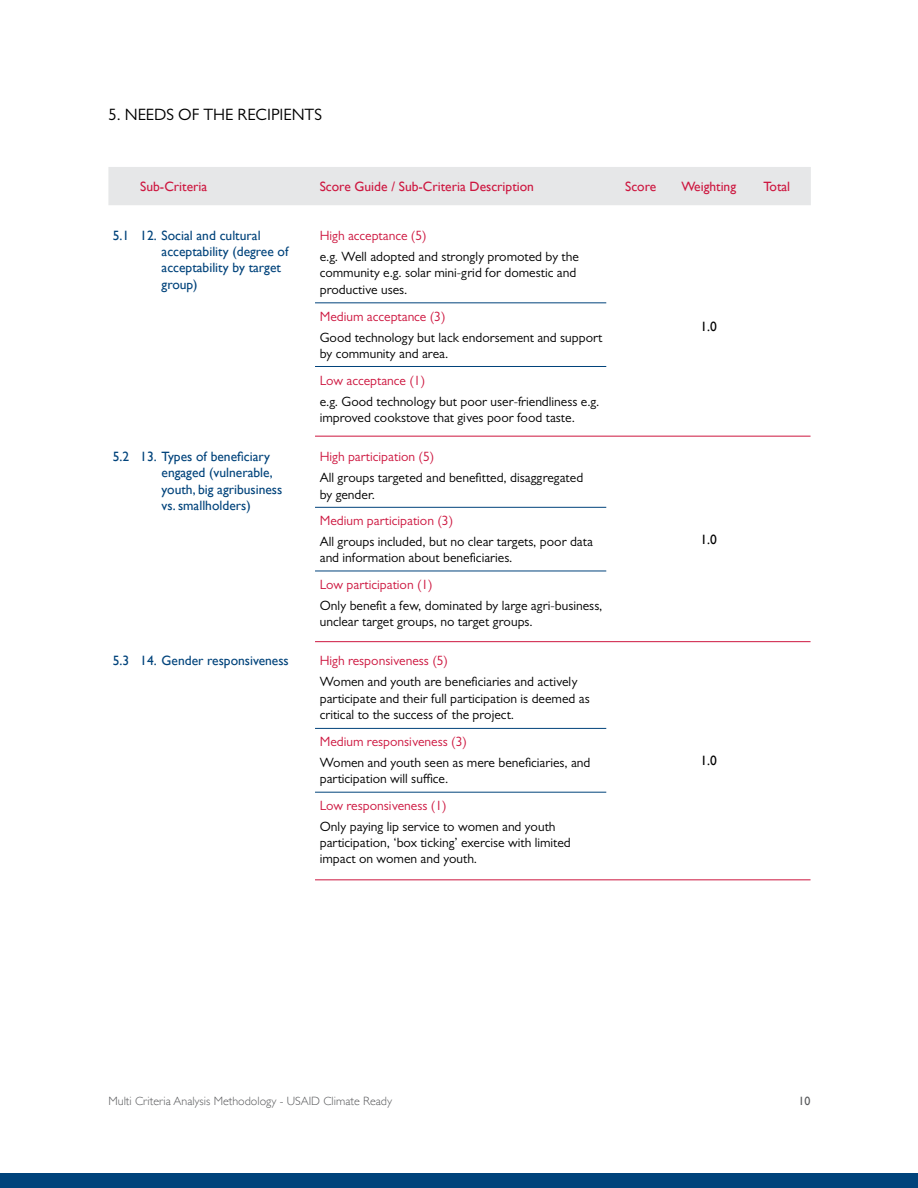
<style>
.page{position:relative;width:918px;height:1188px;background:#fff}
.page>*{position:absolute;margin:0;border:0;box-sizing:border-box;transform-origin:0 0}
.t1{font:16.5px "Gill Sans MT Std";color:#000}
.t2{font:13.5px/16.2px "Gill Sans MT Std";color:#000}
.t3{font:13.5px/16.2px "Gill Sans";color:#00437b}
.t4{font:13.5px "Gill Sans MT Std";color:#cd163f}
.t5{font:13.5px "Gill Sans";color:#cd163f}
.t6{font:13.5px "Gill Sans";color:#000}
.t7{font:300 12px "Gill Sans";color:#58595b}
.t8{font:12px "Gill Sans";color:#58595b}
</style>
<div class="page">
<div style="left:0;top:1174px;width:918px;height:14px;background:#00437b"></div>
<div style="left:108px;top:167px;width:703px;height:38px;background:#e6e7e8"></div>
<hr style="left:315px;top:303px;width:291px;height:1px;background:#00437b">
<hr style="left:315px;top:366px;width:291px;height:1px;background:#00437b">
<hr style="left:315px;top:507px;width:291px;height:1px;background:#00437b">
<hr style="left:315px;top:571px;width:291px;height:1px;background:#00437b">
<hr style="left:315px;top:728px;width:291px;height:1px;background:#00437b">
<hr style="left:315px;top:792px;width:291px;height:1px;background:#00437b">
<hr style="left:315px;top:436px;width:496px;height:1px;background:#cd163f">
<hr style="left:315px;top:641px;width:496px;height:1px;background:#cd163f">
<hr style="left:315px;top:880px;width:496px;height:1px;background:#cd163f">
<p class="t1" style="left:108px;top:104px;width:215px">5. NEEDS OF THE RECIPIENTS</p>
<p class="t5" style="left:140px;top:178px;width:68px">Sub-Criteria</p>
<p class="t5" style="left:320px;top:178px;width:216px">Score Guide / Sub-Criteria Description</p>
<p class="t5" style="left:625px;top:178px;width:33px">Score</p>
<p class="t5" style="left:681px;top:178px;width:56px">Weighting</p>
<p class="t5" style="left:763px;top:178px;width:28px">Total</p>
<p class="t3" style="left:162px;top:227px;width:128px;text-indent:-49px">5.1 12. Social and cultural acceptability (degree of acceptability by target group)</p>
<p class="t4" style="left:320px;top:227px;width:108px">High acceptance (5)</p>
<p class="t6" style="left:701px;top:319px;width:18px">1.0</p>
<p class="t2" style="left:320px;top:248px;width:261px">e.g. Well adopted and strongly promoted by the community e.g. solar mini-grid for domestic and productive uses.</p>
<p class="t4" style="left:320px;top:308px;width:127px">Medium acceptance (3)</p>
<p class="t2" style="left:320px;top:329px;width:284px">Good technology but lack endorsement and support by community and area.</p>
<p class="t4" style="left:320px;top:372px;width:107px">Low acceptance (1)</p>
<p class="t2" style="left:320px;top:393px;width:281px">e.g. Good technology but poor user-friendliness e.g. improved cookstove that gives poor food taste.</p>
<p class="t3" style="left:162px;top:448px;width:122px;text-indent:-49px">5.2 13. Types of beneficiary engaged (vulnerable, youth, big agribusiness vs. smallholders)</p>
<p class="t4" style="left:320px;top:448px;width:116px">High participation (5)</p>
<p class="t2" style="left:320px;top:470px;width:265px">All groups targeted and benefitted, disaggregated by gender.</p>
<p class="t4" style="left:320px;top:512px;width:135px">Medium participation (3)</p>
<p class="t2" style="left:320px;top:533px;width:275px">All groups included, but no clear targets, poor data and information about beneficiaries.</p>
<p class="t4" style="left:320px;top:576px;width:115px">Low participation (1)</p>
<p class="t2" style="left:320px;top:597px;width:284px">Only benefit a few, dominated by large agri-business, unclear target groups, no target groups.</p>
<p class="t3" style="left:113px;top:653px;width:178px">5.3 14. Gender responsiveness</p>
<p class="t4" style="left:320px;top:653px;width:130px">High responsiveness (5)</p>
<p class="t2" style="left:320px;top:674px;width:272px">Women and youth are beneficiaries and actively participate and their full participation is deemed as critical to the success of the project.</p>
<p class="t4" style="left:320px;top:733px;width:149px">Medium responsiveness (3)</p>
<p class="t2" style="left:320px;top:754px;width:272px">Women and youth seen as mere beneficiaries, and participation will suffice.</p>
<p class="t4" style="left:320px;top:797px;width:128px">Low responsiveness (1)</p>
<p class="t2" style="left:320px;top:818px;width:253px">Only paying lip service to women and youth participation, ‘box ticking’ exercise with limited impact on women and youth.</p>
<p class="t6" style="left:701px;top:531px;width:18px">1.0</p>
<p class="t6" style="left:701px;top:752px;width:18px">1.0</p>
<p class="t7" style="left:108px;top:1095px;width:285px">Multi Criteria Analysis Methodology - USAID Climate Ready</p>
<p class="t8" style="left:799px;top:1094px;width:13px">10</p>
</div>
